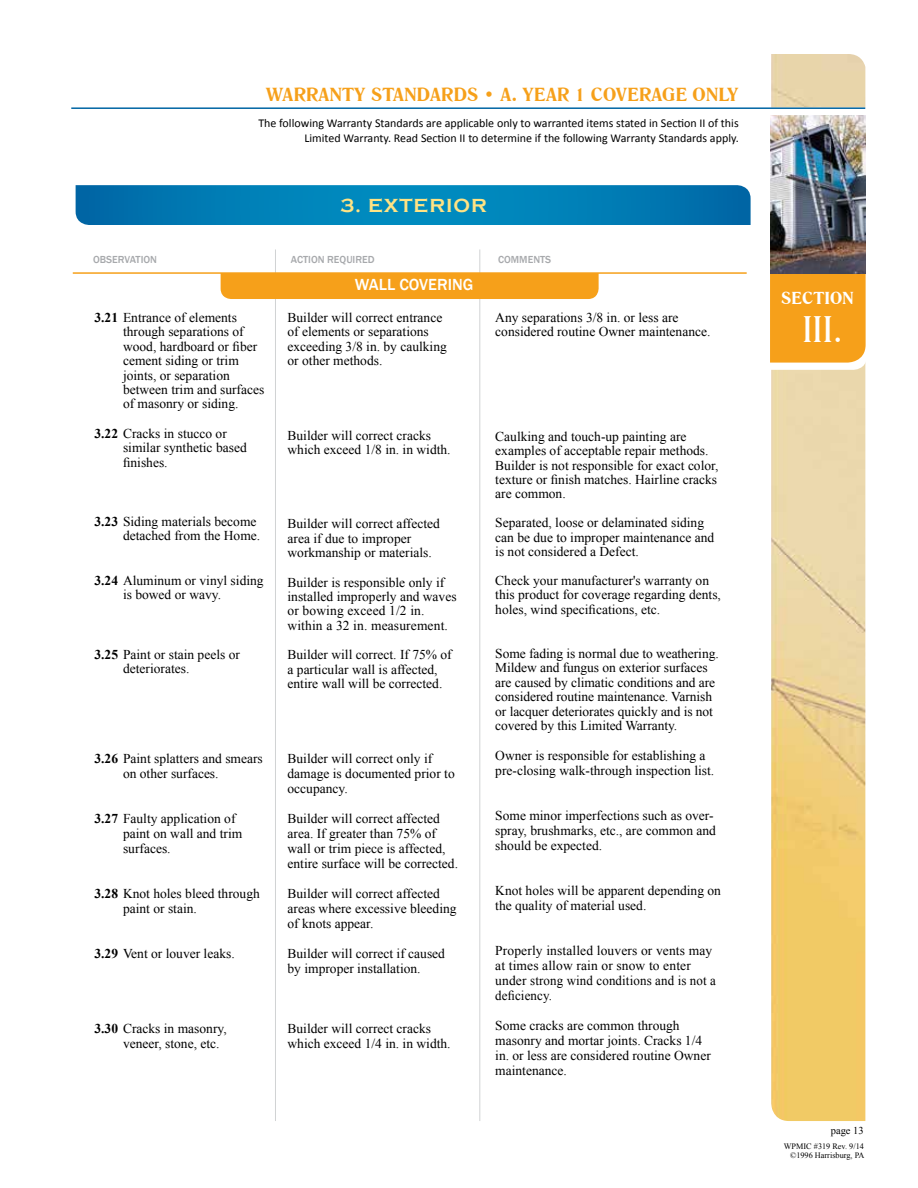
<style>
.page{position:relative;width:918px;height:1188px;background:#fff}
.page>*{position:absolute;margin:0;border:0;box-sizing:border-box;transform-origin:0 0}
.t1{font:36px "Romana BT";color:#fff}
.t2{font:700 19.5px "Copperplate Gothic";letter-spacing:.05em;color:#ffe384}
.t3{font:700 18px "Romana BT";letter-spacing:.01em;color:#f6a01a}
.t4{font:500 16.5px "Franklin Gothic";color:#fff}
.t5{font:700 16.5px "Romana BT";letter-spacing:.01em;color:#fff}
.t6{font:13.5px/14.4px "Times New Roman";color:#000}
.t7{font:12px/15.3px "Calibri";color:#000;text-align:right}
.t8{font:500 10.5px "Franklin Gothic";color:#a7a9ac}
.t9{font:10.5px "Times New Roman";color:#000}
.t10{font:8.25px/9px "Times New Roman";color:#000;text-align:right}
.s1{font-weight:700}
</style>
<div class="page">
<img style="left:771px;top:54px;width:94px;height:1067px">
<svg style="left:770px;top:107px;width:96px;height:263px;background:#f5ac3b"></svg>
<hr style="left:275px;top:249px;width:1px;height:872px;background:#d1d3d4">
<hr style="left:479px;top:249px;width:1px;height:872px;background:#d1d3d4">
<div style="left:221px;top:274px;width:378px;height:25px;background:#f6a01a"></div>
<hr style="left:73px;top:272px;width:674px;height:2px;background:#f6a01a">
<hr style="left:71px;top:107px;width:794px;height:2px;background:#0065a4">
<svg style="left:76px;top:185px;width:675px;height:40px;background:#017db5"></svg>
<img style="left:770px;top:116px;width:96px;height:157px">
<h3 class="t3" style="left:266px;top:83px;width:474px">WARRANTY STANDARDS • A. YEAR 1 COVERAGE ONLY</h3>
<p class="t7" style="left:258px;top:115px;width:482px">The following Warranty Standards are applicable only to warranted items stated in Section II of this<br>Limited Warranty. Read Section II to determine if the following Warranty Standards apply.</p>
<h2 class="t2" style="left:340px;top:194px;width:148px">3. EXTERIOR</h2>
<p class="t8" style="left:93px;top:253px;width:65px">OBSERVATION</p>
<p class="t8" style="left:291px;top:253px;width:85px">ACTION REQUIRED</p>
<p class="t8" style="left:498px;top:253px;width:55px">COMMENTS</p>
<p class="t6" style="left:123px;top:310px;width:143px;text-indent:-28px"><span class="s1">3.21</span> Entrance of elements through separations of wood, hardboard or fiber cement siding or trim joints, or separation between trim and surfaces of masonry or siding.</p>
<p class="t6" style="left:123px;top:426px;width:125px;text-indent:-28px"><span class="s1">3.22</span> Cracks in stucco or similar synthetic based finishes.</p>
<p class="t6" style="left:95px;top:514px;width:167px;text-align:right"><span class="s1">3.23</span> Siding materials become detached from the Home.</p>
<p class="t6" style="left:123px;top:573px;width:142px;text-indent:-28px"><span class="s1">3.24</span> Aluminum or vinyl siding is bowed or wavy.</p>
<p class="t6" style="left:123px;top:647px;width:118px;text-indent:-28px"><span class="s1">3.25</span> Paint or stain peels or deteriorates.</p>
<p class="t6" style="left:123px;top:751px;width:141px;line-height:15px;text-indent:-28px"><span class="s1">3.26</span> Paint splatters and smears on other surfaces.</p>
<p class="t6" style="left:123px;top:811px;width:121px;line-height:15px;text-indent:-28px"><span class="s1">3.27</span> Faulty application of paint on wall and trim surfaces.</p>
<p class="t6" style="left:123px;top:886px;width:138px;line-height:15px;text-indent:-28px"><span class="s1">3.28</span> Knot holes bleed through paint or stain.</p>
<p class="t6" style="left:95px;top:946px;width:142px"><span class="s1">3.29</span> Vent or louver leaks.</p>
<p class="t6" style="left:123px;top:1021px;width:105px;line-height:15px;text-indent:-28px"><span class="s1">3.30</span> Cracks in masonry, veneer, stone, etc.</p>
<p class="t4" style="left:355px;top:274px;width:120px">WALL COVERING</p>
<p class="t6" style="left:288px;top:310px;width:161px">Builder will correct entrance of elements or separations exceeding 3/8 in. by caulking or other methods.</p>
<p class="t6" style="left:495px;top:310px;width:217px">Any separations 3/8 in. or less are considered routine Owner maintenance.</p>
<p class="t6" style="left:288px;top:428px;width:165px">Builder will correct cracks which exceed 1/8 in. in width.</p>
<p class="t6" style="left:288px;top:516px;width:154px">Builder will correct affected area if due to improper workmanship or materials.</p>
<p class="t6" style="left:288px;top:575px;width:171px">Builder is responsible only if installed improperly and waves or bowing exceed 1/2 in. within a 32 in. measurement.</p>
<p class="t6" style="left:288px;top:647px;width:166px">Builder will correct. If 75% of a particular wall is affected, entire wall will be corrected.</p>
<p class="t6" style="left:288px;top:751px;width:169px;line-height:15px">Builder will correct only if damage is documented prior to occupancy.</p>
<p class="t6" style="left:288px;top:811px;width:172px;line-height:15px">Builder will correct affected area. If greater than 75% of wall or trim piece is affected, entire surface will be corrected.</p>
<p class="t6" style="left:288px;top:886px;width:171px;line-height:15px">Builder will correct affected areas where excessive bleeding of knots appear.</p>
<p class="t6" style="left:288px;top:946px;width:159px;line-height:15px">Builder will correct if caused by improper installation.</p>
<p class="t6" style="left:288px;top:1021px;width:165px;line-height:15px">Builder will correct cracks which exceed 1/4 in. in width.</p>
<p class="t6" style="left:495px;top:429px;width:225px">Caulking and touch-up painting are examples of acceptable repair methods.<br>Builder is not responsible for exact color, texture or finish matches. Hairline cracks are common.</p>
<p class="t6" style="left:495px;top:515px;width:220px">Separated, loose or delaminated siding can be due to improper maintenance and is not considered a Defect.</p>
<p class="t6" style="left:495px;top:573px;width:227px">Check your manufacturer's warranty on this product for coverage regarding dents, holes, wind specifications, etc.</p>
<p class="t6" style="left:495px;top:646px;width:225px">Some fading is normal due to weathering.<br>Mildew and fungus on exterior surfaces are caused by climatic conditions and are considered routine maintenance. Varnish or lacquer deteriorates quickly and is not covered by this Limited Warranty.</p>
<p class="t6" style="left:495px;top:748px;width:220px;line-height:15px">Owner is responsible for establishing a pre-closing walk-through inspection list.</p>
<p class="t6" style="left:495px;top:808px;width:222px;line-height:15px">Some minor imperfections such as over&shy;spray, brushmarks, etc., are common and should be expected.</p>
<p class="t6" style="left:495px;top:883px;width:227px;line-height:15px">Knot holes will be apparent depending on the quality of material used.</p>
<p class="t6" style="left:495px;top:943px;width:222px;line-height:15px">Properly installed louvers or vents may at times allow rain or snow to enter under strong wind conditions and is not a deficiency.</p>
<p class="t6" style="left:495px;top:1018px;width:217px;line-height:15px">Some cracks are common through masonry and mortar joints. Cracks 1/4 in. or less are considered routine Owner maintenance.</p>
<p class="t5" style="left:781px;top:288px;width:74px">SECTION</p>
<h1 class="t1" style="left:803px;top:307px;width:42px">III.</h1>
<p class="t9" style="left:831px;top:1123px;width:34px">page 13</p>
<p class="t10" style="left:784px;top:1142px;width:82px">WPMIC #319 Rev. 9/14 ©1996 Harrisburg, PA</p>
</div>
